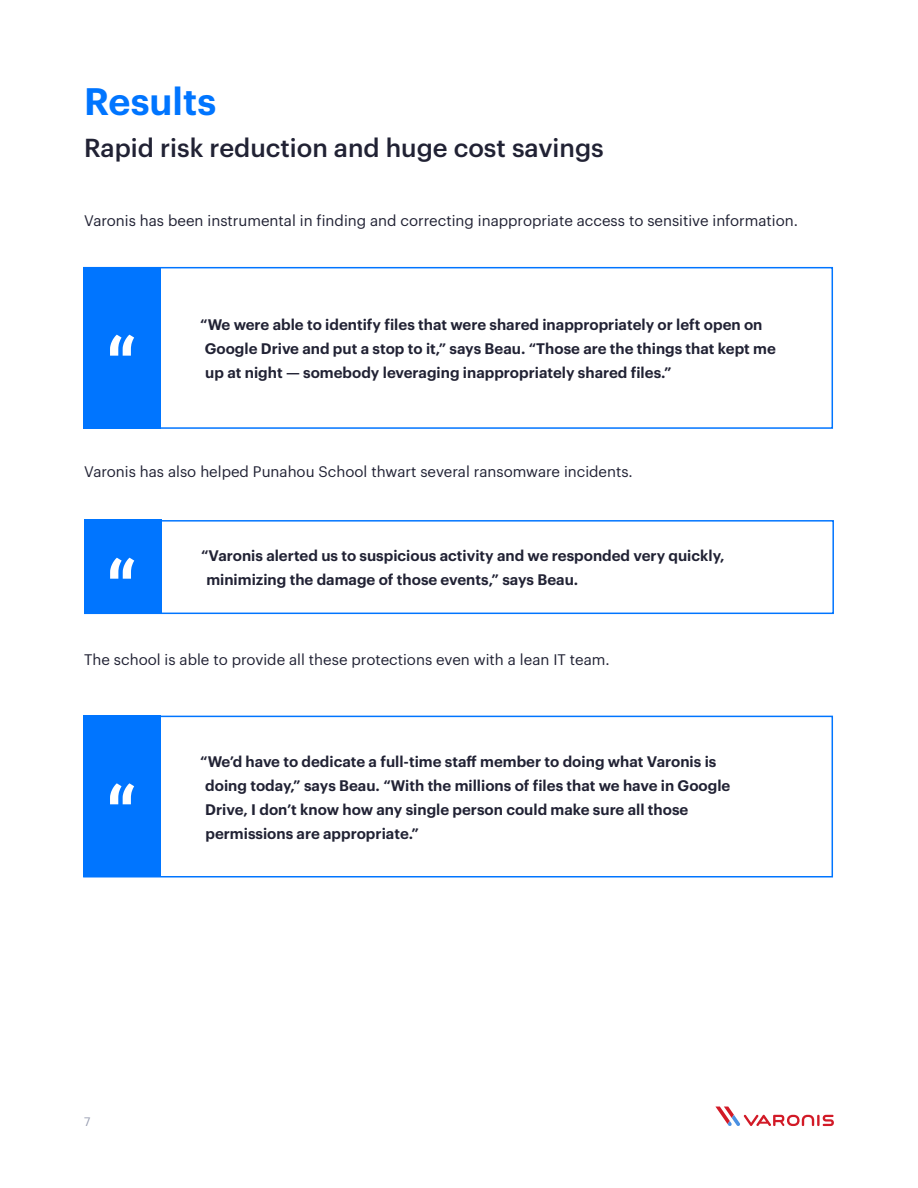
<style>
.page{position:relative;width:918px;height:1188px;background:#fff}
.page>*{position:absolute;margin:0;border:0;box-sizing:border-box;transform-origin:0 0}
.H2___Section_Title{font:600 37.5px "Graphik LC";color:#0075ff}
.H3___Section_Subhead{font:500 25.5px "Graphik LC";color:#212234}
.t1{font:600 15px/24px "Graphik LC";color:#212234}
.Body__13pt{font:15px "Graphik LC";color:#212234}
.t2{font:12px "Graphik LC";color:#989eb1}
</style>
<div class="page">
<svg style="left:716px;top:1107px;width:118px;height:19px"></svg>
<div style="left:83px;top:267px;width:750px;height:162px;border:2px solid #0075ff"></div>
<div style="left:83px;top:267px;width:78px;height:162px;background:#0075ff"></div>
<svg style="left:110px;top:335px;width:24px;height:21px"></svg>
<div style="left:83px;top:716px;width:750px;height:162px;border:2px solid #0075ff"></div>
<div style="left:83px;top:716px;width:78px;height:162px;background:#0075ff"></div>
<svg style="left:110px;top:783px;width:24px;height:21px"></svg>
<div style="left:84px;top:520px;width:750px;height:94px;border:2px solid #0075ff"></div>
<div style="left:84px;top:520px;width:78px;height:94px;background:#0075ff"></div>
<svg style="left:110px;top:558px;width:24px;height:21px"></svg>
<p class="H2___Section_Title" style="left:84px;top:72px;width:134px">Results</p>
<p class="H3___Section_Subhead" style="left:84px;top:128px;width:521px">Rapid risk reduction and huge cost savings</p>
<p class="Body__13pt" style="left:84px;top:209px;width:715px">Varonis has been instrumental in finding and correcting inappropriate access to sensitive information.</p>
<p class="t1" style="left:205px;top:311px;width:573px;text-indent:-5px">“We were able to identify files that were shared inappropriately or left open on<br>Google Drive and put a stop to it,” says Beau. “Those are the things that kept me up at night — somebody leveraging inappropriately shared files.”</p>
<p class="Body__13pt" style="left:84px;top:460px;width:550px">Varonis has also helped Punahou School thwart several ransomware incidents.</p>
<p class="t1" style="left:206px;top:542px;width:520px;text-indent:-5px">“Varonis alerted us to suspicious activity and we responded very quickly, minimizing the damage of those events,” says Beau.</p>
<p class="Body__13pt" style="left:84px;top:649px;width:527px">The school is able to provide all these protections even with a lean IT team.</p>
<p class="t2" style="left:84px;top:1113px;width:8px">7</p>
<p class="t1" style="left:205px;top:748px;width:527px;text-indent:-5px">“We’d have to dedicate a full-time staff member to doing what Varonis is doing today,” says Beau. “With the millions of files that we have in Google Drive, I don’t know how any single person could make sure all those permissions are appropriate.”</p>
</div>
